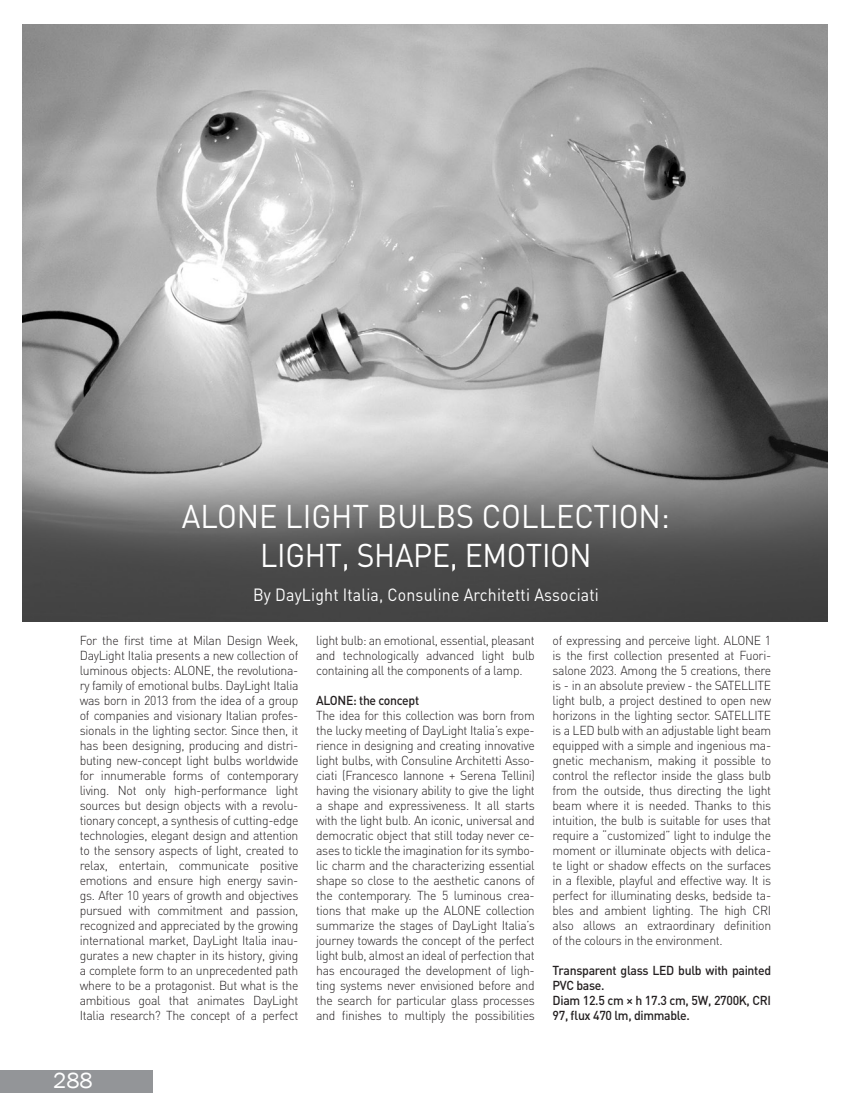
<style>
.page{position:relative;width:851px;height:1120px;background:#fff}
.page>*{position:absolute;margin:0;border:0;box-sizing:border-box;transform-origin:0 0}
.t1{font:32.5px "DIN";color:#fff;scale:.94 1}
.t2{font:32.5px "DIN";color:#fff;scale:.93 1}
.t3{font:22.5px "Franklin Gothic";color:#fff}
.t4{font:17.5px "DIN";letter-spacing:.01em;color:#fff;scale:.91 1}
.t5{font:300 12.88px/15px "DIN";letter-spacing:-.025em;color:#231f20;text-align:justify;scale:.95 1}
.t6{font:500 12.88px/15px "DIN";letter-spacing:-.025em;color:#231f20;scale:.95 1}
</style>
<div class="page">
<img style="left:22px;top:25px;width:805px;height:596px">
<div style="left:0;top:1069px;width:152px;height:23px;background:#939598"></div>
<p class="t1" style="left:182px;top:496px;width:520px">ALONE LIGHT BULBS COLLECTION:</p>
<p class="t2" style="left:260px;top:535px;width:358px">LIGHT, SHAPE, EMOTION</p>
<p class="t4" style="left:253px;top:583px;width:381px">By DayLight Italia, Consuline Architetti Associati</p>
<p class="t5" style="left:80px;top:633px;width:232px">For the first time at Milan Design Week, DayLight Italia presents a new collection of luminous objects: ALONE, the revolutiona&shy;ry family of emotional bulbs. DayLight Italia was born in 2013 from the idea of a group of companies and visionary Italian profes&shy;sionals in the lighting sector. Since then, it has been designing, producing and distri&shy;buting new-concept light bulbs worldwide for innumerable forms of contemporary living. Not only high-performance light sources but design objects with a revolu&shy;tionary concept, a synthesis of cutting-edge technologies, elegant design and attention to the sensory aspects of light, created to relax, entertain, communicate positive emotions and ensure high energy savin&shy;gs. After 10 years of growth and objectives pursued with commitment and passion, recognized and appreciated by the growing international market, DayLight Italia inau&shy;gurates a new chapter in its history, giving a complete form to an unprecedented path where to be a protagonist. But what is the ambitious goal that animates DayLight Italia research? The concept of a perfect</p>
<p class="t5" style="left:316px;top:633px;width:232px">light bulb: an emotional, essential, pleasant and technologically advanced light bulb containing all the components of a lamp.</p>
<p class="t6" style="left:316px;top:692px;width:110px">ALONE: the concept</p>
<p class="t5" style="left:316px;top:708px;width:232px">The idea for this collection was born from the lucky meeting of DayLight Italia’s expe&shy;rience in designing and creating innovative light bulbs, with Consuline Architetti Asso&shy;ciati (Francesco Iannone + Serena Tellini) having the visionary ability to give the light a shape and expressiveness. It all starts with the light bulb. An iconic, universal and democratic object that still today never ce&shy;ases to tickle the imagination for its symbo&shy;lic charm and the characterizing essential shape so close to the aesthetic canons of the contemporary. The 5 luminous crea&shy;tions that make up the ALONE collection summarize the stages of DayLight Italia’s journey towards the concept of the perfect light bulb, almost an ideal of perfection that has encouraged the development of ligh&shy;ting systems never envisioned before and the search for particular glass processes and finishes to multiply the possibilities</p>
<p class="t5" style="left:552px;top:633px;width:232px">of expressing and perceive light. ALONE 1 is the first collection presented at Fuori&shy;salone 2023. Among the 5 creations, there is - in an absolute preview - the SATELLITE light bulb, a project destined to open new horizons in the lighting sector. SATELLITE is a LED bulb with an adjustable light beam equipped with a simple and ingenious ma&shy;gnetic mechanism, making it possible to control the reflector inside the glass bulb from the outside, thus directing the light beam where it is needed. Thanks to this intuition, the bulb is suitable for uses that require a “customized” light to indulge the moment or illuminate objects with delica&shy;te light or shadow effects on the surfaces in a flexible, playful and effective way. It is perfect for illuminating desks, bedside ta&shy;bles and ambient lighting. The high CRI also allows an extraordinary definition of the colours in the environment.</p>
<p class="t6" style="left:552px;top:962px;width:231px">Transparent glass LED bulb with painted<br>PVC base.</p>
<p class="t6" style="left:552px;top:992px;width:232px">Diam 12.5 cm × h 17.3 cm, 5W, 2700K, CRI<br>97, flux 470 lm, dimmable.</p>
<p class="t3" style="left:53px;top:1066px;width:41px">288</p>
</div>
